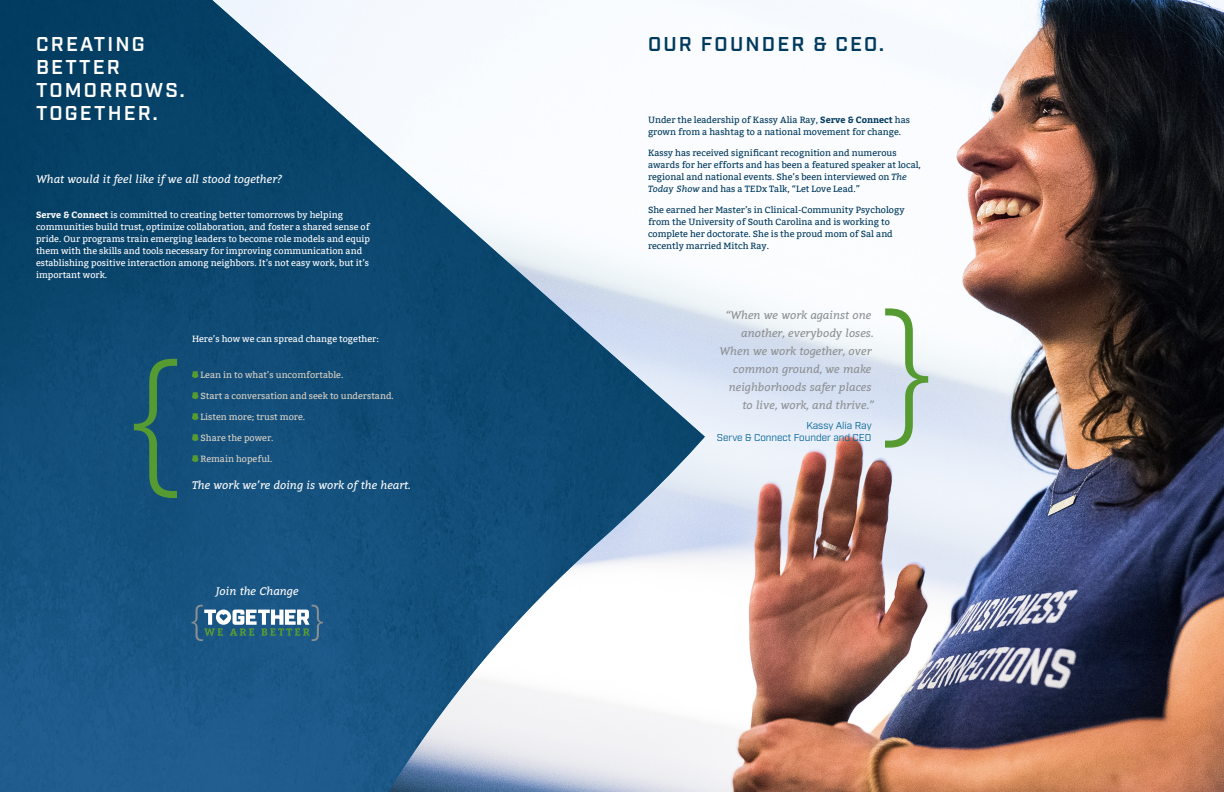
<style>
.page{position:relative;width:1224px;height:792px;background:#fff}
.page>*{position:absolute;margin:0;border:0;box-sizing:border-box;transform-origin:0 0}
.t1{font:600 20px/23px "Industry";letter-spacing:.11em;color:#fff}
.t2{font:600 20px "Industry";letter-spacing:.11em;color:#003a5d}
.t3{font:italic 11px/18px "Bitter";color:#8c8f91;text-align:right}
.t4{font:italic 11px "Bitter";color:#fff}
.t5{font:10px/11.5px "Industry";color:#006193;text-align:right}
.t6{font:9px/12px "Bitter";color:#003a5d}
.t7{font:9px/12px "Bitter";color:#fff}
.t8{font:9px "Bitter";color:#d8d1c5}
.s1{font-weight:700}
.s2{font-style:italic}
</style>
<div class="page">
<img style="left:705px;top:0;width:519px;height:792px">
<img style="left:0;top:0;width:705px;height:792px">
<svg style="left:885px;top:308px;width:43px;height:140px"></svg>
<svg style="left:192px;top:371px;width:6px;height:7px"></svg>
<svg style="left:192px;top:392px;width:6px;height:7px"></svg>
<svg style="left:192px;top:413px;width:6px;height:7px"></svg>
<svg style="left:192px;top:434px;width:6px;height:7px"></svg>
<svg style="left:192px;top:455px;width:6px;height:7px"></svg>
<svg style="left:134px;top:359px;width:43px;height:139px;background:#215f69"></svg>
<svg style="left:192px;top:605px;width:131px;height:36px"></svg>
<p class="t1" style="left:36px;top:33px;width:150px">CREATING<br>BETTER<br>TOMORROWS.</p>
<p class="t1" style="left:36px;top:102px;width:123px">TOGETHER.</p>
<p class="t4" style="left:36px;top:171px;width:248px">What would it feel like if we all stood together?</p>
<p class="t7" style="left:36px;top:209px;width:336px"><span class="s1">Serve &amp; Connect</span> is committed to creating better tomorrows by helping communities build trust, optimize collaboration, and foster a shared sense of pride. Our programs train emerging leaders to become role models and equip them with the skills and tools necessary for improving communication and establishing positive interaction among neighbors. It’s not easy work, but it’s important work.</p>
<p class="t7" style="left:192px;top:333px;width:188px">Here’s how we can spread change together:</p>
<p class="t8" style="left:201px;top:370px;width:144px">Lean in to what’s uncomfortable.</p>
<p class="t8" style="left:201px;top:391px;width:195px">Start a conversation and seek to understand.</p>
<p class="t8" style="left:201px;top:412px;width:106px">Listen more; trust more.</p>
<p class="t8" style="left:201px;top:433px;width:75px">Share the power.</p>
<p class="t8" style="left:201px;top:454px;width:73px">Remain hopeful.</p>
<p class="t4" style="left:192px;top:477px;width:220px">The work we’re doing is work of the heart.</p>
<p class="t4" style="left:216px;top:583px;width:84px">Join the Change</p>
<p class="t2" style="left:648px;top:32px;width:238px">OUR FOUNDER &amp; CEO.</p>
<p class="t6" style="left:648px;top:114px;width:264px">Under the leadership of Kassy Alia Ray, <span class="s1">Serve &amp; Connect</span> has grown from a hashtag to a national movement for change.</p>
<p class="t6" style="left:648px;top:147px;width:274px">Kassy has received significant recognition and numerous awards for her efforts and has been a featured speaker at local, regional and national events. She’s been interviewed on <span class="s2">The Today Show</span> and has a TEDx Talk, “Let Love Lead.”</p>
<p class="t6" style="left:648px;top:204px;width:258px">She earned her Master’s in Clinical-Community Psychology from the University of South Carolina and is working to complete her doctorate. She is the proud mom of Sal and recently married Mitch Ray.</p>
<p class="t3" style="left:719px;top:305px;width:157px">“When we work against one another, everybody loses.<br>When we work together, over common ground, we make neighborhoods safer places to live, work, and thrive.”</p>
<p class="t5" style="left:717px;top:420px;width:156px">Kassy Alia Ray<br>Serve &amp; Connect Founder and CEO</p>
</div>
